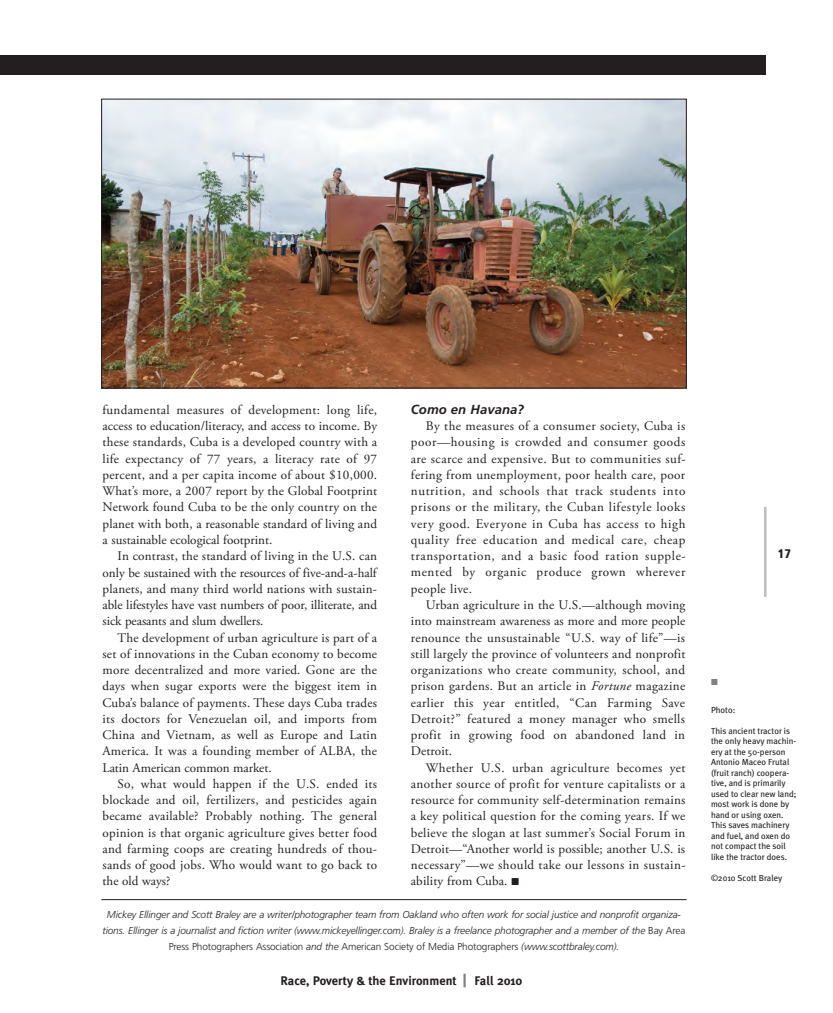
<style>
.page{position:relative;width:833px;height:1013px;background:#fff}
.page>*{position:absolute;margin:0;border:0;box-sizing:border-box;transform-origin:0 0}
.t1{font:13.12px/16.2px "Adobe Garamond Pro";letter-spacing:.015em;color:#231f20;text-align:justify}
.t2{font:italic 700 13.12px "Frutiger";letter-spacing:.005em;color:#231f20}
.t3{font:700 12.5px "Meta Plus";color:#231f20}
.t4{font:900 condensed 12.5px "Frutiger";color:#231f20}
.t5{font:italic 300 10px/16.2px "Frutiger";letter-spacing:-.01em;color:#231f20;text-align:center}
.t6{font:8.75px/10.5px "Meta Plus";color:#231f20}
.t7{font:8.75px "Zapf Dingbats";color:#808285}
.s1{font-style:italic}
.s2{font-style:normal}
.s3{font-size:17.5px;color:#808285}
</style>
<div class="page">
<hr style="left:764px;top:507px;width:2px;height:90px;background:#bcbdc0">
<div style="left:11px;top:55px;width:754px;height:20px;background:#231f20"></div>
<img style="left:103px;top:101px;width:581px;height:285px">
<div style="left:101px;top:99px;width:585px;height:289px;border:1px solid #231f20"></div>
<hr style="left:101px;top:899px;width:585px;height:1px;background:#231f20">
<div style="left:0;top:55px;width:11px;height:20px;background:#231f20"></div>
<p class="t1" style="left:102px;top:403px;width:276px">fundamental measures of development: long life, access to education/literacy, and access to income. By these standards, Cuba is a developed country with a life expectancy of 77 years, a literacy rate of 97 percent, and a per capita income of about $10,000.<br>What’s more, a 2007 report by the Global Footprint Network found Cuba to be the only country on the planet with both, a reasonable standard of living and a sustainable ecological footprint.</p>
<p class="t1" style="left:102px;top:549px;width:276px;text-indent:15px">In contrast, the standard of living in the U.S. can only be sustained with the resources of five-and-a-half planets, and many third world nations with sustain&shy;able lifestyles have vast numbers of poor, illiterate, and sick peasants and slum dwellers.</p>
<p class="t1" style="left:102px;top:630px;width:276px;text-indent:15px">The development of urban agriculture is part of a set of innovations in the Cuban economy to become more decentralized and more varied. Gone are the days when sugar exports were the biggest item in Cuba’s balance of payments. These days Cuba trades its doctors for Venezuelan oil, and imports from China and Vietnam, as well as Europe and Latin America. It was a founding member of ALBA, the Latin American common market.</p>
<p class="t1" style="left:102px;top:776px;width:276px;text-indent:15px">So, what would happen if the U.S. ended its blockade and oil, fertilizers, and pesticides again became available? Probably nothing. The general opinion is that organic agriculture gives better food and farming coops are creating hundreds of thou&shy;sands of good jobs. Who would want to go back to the old ways?</p>
<p class="t2" style="left:411px;top:404px;width:115px">Como en Havana?</p>
<p class="t1" style="left:411px;top:419px;width:276px;text-indent:15px">By the measures of a consumer society, Cuba is poor—housing is crowded and consumer goods are scarce and expensive. But to communities suf&shy;fering from unemployment, poor health care, poor nutrition, and schools that track students into prisons or the military, the Cuban lifestyle looks very good. Everyone in Cuba has access to high quality free education and medical care, cheap transportation, and a basic food ration supple&shy;mented by organic produce grown wherever people live.</p>
<p class="t1" style="left:411px;top:598px;width:276px;text-indent:15px">Urban agriculture in the U.S.—although moving into mainstream awareness as more and more people renounce the unsustainable “U.S. way of life”—is still largely the province of volunteers and nonprofit organizations who create community, school, and prison gardens. But an article in <span class="s1">Fortune</span> magazine earlier this year entitled, “Can Farming Save Detroit?” featured a money manager who smells profit in growing food on abandoned land in Detroit.</p>
<p class="t1" style="left:411px;top:760px;width:276px;text-indent:15px">Whether U.S. urban agriculture becomes yet another source of profit for venture capitalists or a resource for community self-determination remains a key political question for the coming years. If we believe the slogan at last summer’s Social Forum in Detroit—“Another world is possible; another U.S. is necessary”—we should take our lessons in sustain&shy;ability from Cuba. ■</p>
<p class="t5" style="left:102px;top:907px;width:584px">Mickey Ellinger and Scott Braley are a writer/photographer team from Oakland who often work for social justice and nonprofit organiza&shy;tions. Ellinger is a journalist and fiction writer (www.mickeyellinger.com). Braley is a freelance photographer and a member of the <span class="s2">Bay Area<br>Press Photographers Association</span> and the <span class="s2">American Society of Media Photographers</span> (www.scottbraley.com).</p>
<p class="t3" style="left:280px;top:973px;width:243px">Race, Poverty &amp; the Environment <span class="s3">|</span> Fall 2010</p>
<p class="t4" style="left:778px;top:548px;width:15px">17</p>
<p class="t7" style="left:711px;top:676px;width:8px">■</p>
<p class="t6" style="left:711px;top:704px;width:26px">Photo:</p>
<p class="t6" style="left:711px;top:725px;width:87px">This ancient tractor is the only heavy machin&shy;ery at the 50-person<br>Antonio Maceo Frutal (fruit ranch) coopera&shy;tive, and is primarily used to clear new land; most work is done by hand or using oxen.<br>This saves machinery and fuel, and oxen do not compact the soil like the tractor does.</p>
<p class="t6" style="left:711px;top:872px;width:73px">©2010 Scott Braley</p>
</div>
